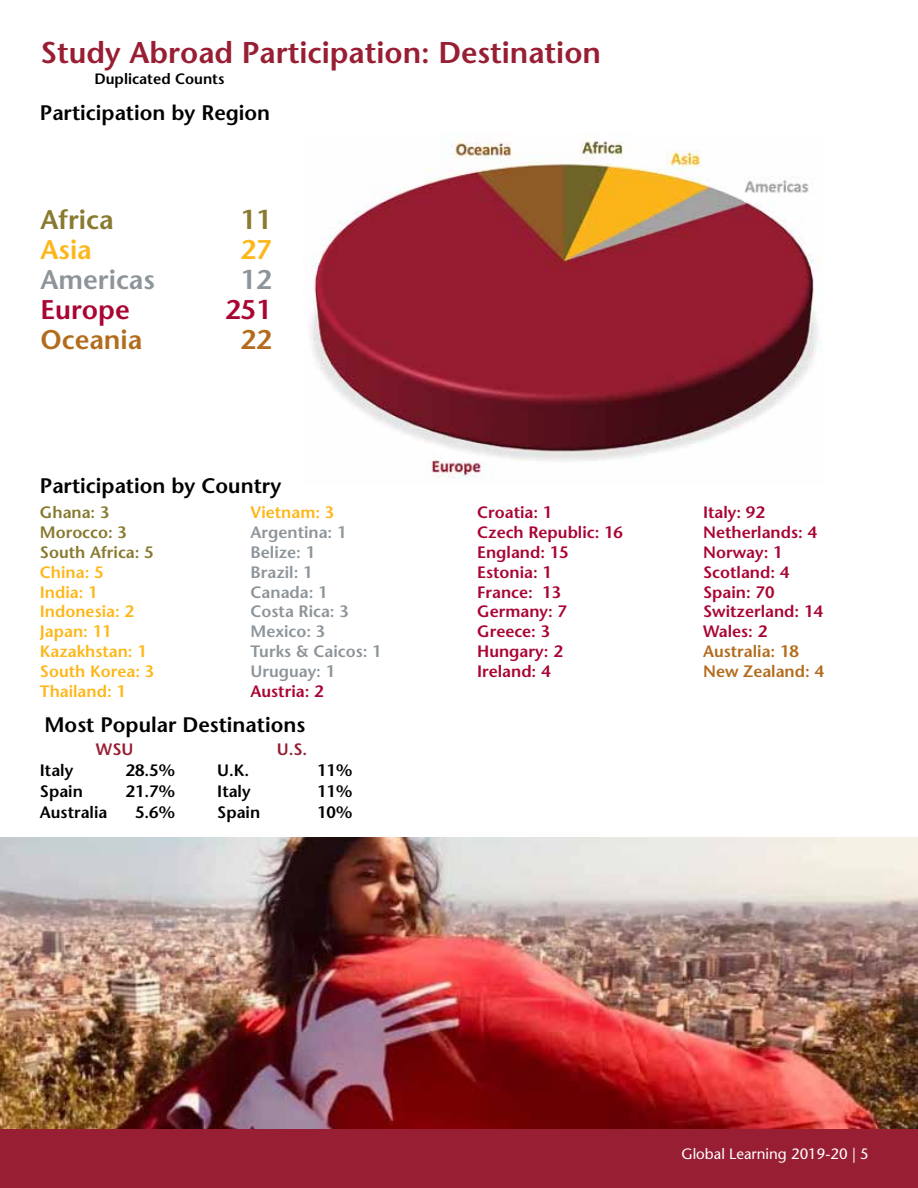
<style>
.page{position:relative;width:918px;height:1188px;background:#fff}
.page>*{position:absolute;margin:0;border:0;box-sizing:border-box;transform-origin:0 0}
.t1{font:600 30px "Stone Sans Std";color:#981e33}
.t2{font:600 27px "Stone Sans Std";color:#8d959a}
.t3{font:600 27px "Stone Sans Std";color:#a90533}
.t4{font:600 27px "Stone Sans Std";color:#b36c1d}
.t5{font:600 27px "Stone Sans Std";color:#887a2f}
.t6{font:600 27px "Stone Sans Std";color:#fdb71a}
.t7{font:600 21px "Stone Sans Std";color:#000}
.t8{font:600 16.5px/19.8px "Stone Sans Std";color:#a90533}
.t9{font:600 16.5px/19.8px "Stone Sans Std";color:#8d959a}
.t10{font:600 16.5px/19.8px "Stone Sans Std";color:#fdb71a}
.t11{font:600 16.5px "Stone Sans Std";color:#000}
.t12{font:600 16.5px/19.8px "Stone Sans Std";color:#887a2f}
.t13{font:600 16.5px/19.8px "Stone Sans Std";color:#b36c1d}
.t14{font:600 16.5px "Stone Sans Std";color:#981e33}
.t15{font:500 15px "Stone Sans Std";color:#fff}
.t16{font:600 15px "Stone Sans Std";color:#000}
</style>
<div class="page">
<img style="left:310px;top:134px;width:511px;height:345px">
<img style="left:0;top:837px;width:918px;height:293px">
<div style="left:0;top:1130px;width:918px;height:58px;background:#981e33"></div>
<h1 class="t1" style="left:40px;top:34px;width:562px">Study Abroad Participation: Destination</h1>
<p class="t16" style="left:94px;top:69px;width:132px">Duplicated Counts</p>
<p class="t7" style="left:40px;top:101px;width:232px">Participation by Region</p>
<h2 class="t5" style="left:40px;top:203px;width:75px">Africa</h2>
<h2 class="t5" style="left:241px;top:203px;width:32px">11</h2>
<h2 class="t6" style="left:40px;top:233px;width:53px">Asia</h2>
<h2 class="t6" style="left:241px;top:233px;width:32px">27</h2>
<h2 class="t2" style="left:40px;top:263px;width:116px">Americas</h2>
<h2 class="t2" style="left:241px;top:263px;width:32px">12</h2>
<h2 class="t3" style="left:40px;top:293px;width:91px">Europe</h2>
<h2 class="t3" style="left:225px;top:293px;width:48px">251</h2>
<h2 class="t4" style="left:40px;top:323px;width:103px">Oceania</h2>
<h2 class="t4" style="left:241px;top:323px;width:32px">22</h2>
<p class="t7" style="left:40px;top:473px;width:243px">Participation by Country</p>
<p class="t12" style="left:40px;top:503px;width:115px">Ghana: 3<br>Morocco: 3<br>South Africa: 5</p>
<p class="t10" style="left:40px;top:562px;width:116px">China: 5<br>India: 1<br>Indonesia: 2<br>Japan: 11<br>Kazakhstan: 1<br>South Korea: 3<br>Thailand: 1</p>
<p class="t10" style="left:251px;top:503px;width:85px">Vietnam: 3</p>
<p class="t9" style="left:251px;top:523px;width:133px">Argentina: 1<br>Belize: 1<br>Brazil: 1<br>Canada: 1<br>Costa Rica: 3<br>Mexico: 3<br>Turks &amp; Caicos: 1<br>Uruguay: 1</p>
<p class="t8" style="left:251px;top:681px;width:75px">Austria: 2</p>
<p class="t7" style="left:44px;top:712px;width:262px">Most Popular Destinations</p>
<p class="t14" style="left:96px;top:739px;width:39px">WSU</p>
<p class="t11" style="left:40px;top:760px;width:35px">Italy</p>
<p class="t11" style="left:126px;top:760px;width:51px">28.5%</p>
<p class="t11" style="left:40px;top:781px;width:44px">Spain</p>
<p class="t11" style="left:126px;top:781px;width:51px">21.7%</p>
<p class="t11" style="left:40px;top:802px;width:69px">Australia</p>
<p class="t11" style="left:135px;top:802px;width:41px">5.6%</p>
<p class="t14" style="left:277px;top:739px;width:32px">U.S.</p>
<p class="t11" style="left:217px;top:760px;width:34px">U.K.</p>
<p class="t11" style="left:317px;top:760px;width:37px">11%</p>
<p class="t11" style="left:217px;top:781px;width:35px">Italy</p>
<p class="t11" style="left:317px;top:781px;width:37px">11%</p>
<p class="t11" style="left:217px;top:802px;width:44px">Spain</p>
<p class="t11" style="left:317px;top:802px;width:37px">10%</p>
<p class="t8" style="left:477px;top:503px;width:147px">Croatia: 1<br>Czech Republic: 16<br>England: 15<br>Estonia: 1<br>France: 13<br>Germany: 7<br>Greece: 3<br>Hungary: 2<br>Ireland: 4</p>
<p class="t8" style="left:703px;top:503px;width:121px">Italy: 92<br>Netherlands: 4<br>Norway: 1<br>Scotland: 4<br>Spain: 70<br>Switzerland: 14<br>Wales: 2</p>
<p class="t13" style="left:703px;top:641px;width:122px">Australia: 18<br>New Zealand: 4</p>
<p class="t15" style="left:682px;top:1144px;width:189px">Global Learning 2019-20 | 5</p>
</div>
